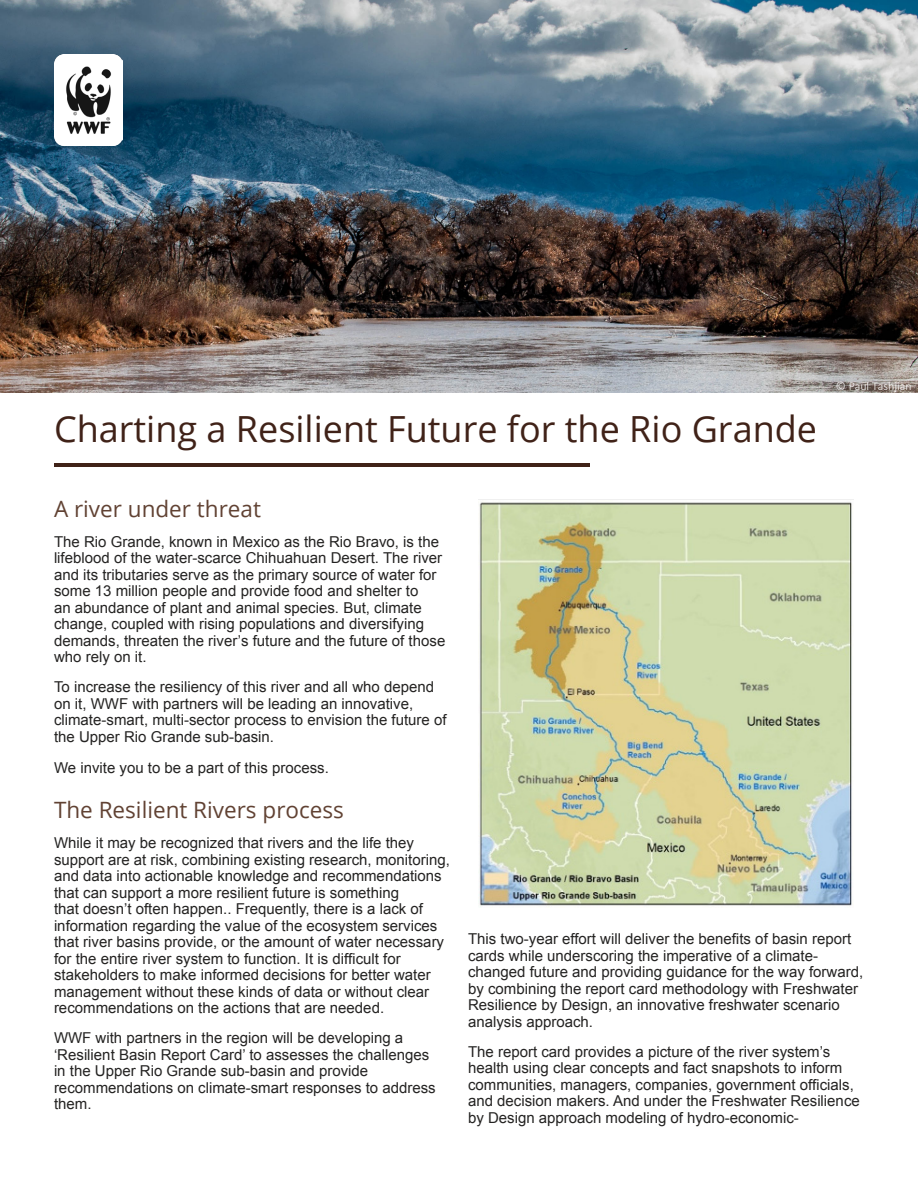
<style>
.page{position:relative;width:918px;height:1188px;background:#fff}
.page>*{position:absolute;margin:0;border:0;box-sizing:border-box;transform-origin:0 0}
.t1{font:36px "Open Sans";color:#402218}
.t2{font:22.5px "Open Sans";color:#614233}
.t3{font:15px/16.5px "Arial";color:#242322}
.t4{font:300 12px "Calibri";color:#fff}
</style>
<div class="page">
<img style="left:0;top:0;width:918px;height:393px">
<img style="left:479px;top:502px;width:373px;height:405px">
<img style="left:54px;top:54px;width:69px;height:91px">
<hr style="left:54px;top:464px;width:536px;height:3px;background:#402218">
<p class="t1" style="left:54px;top:404px;width:765px">Charting a Resilient Future for the Rio Grande</p>
<p class="t4" style="left:836px;top:379px;width:77px">© Paul Tashjian</p>
<p class="t2" style="left:54px;top:493px;width:208px">A river under threat</p>
<p class="t3" style="left:54px;top:533px;width:393px">The Rio Grande, known in Mexico as the Rio Bravo, is the lifeblood of the water-scarce Chihuahuan Desert. The river and its tributaries serve as the primary source of water for some 13 million people and provide food and shelter to<br>an abundance of plant and animal species. But, climate change, coupled with rising populations and diversifying demands, threaten the river’s future and the future of those who rely on it.</p>
<p class="t3" style="left:54px;top:679px;width:394px">To increase the resiliency of this river and all who depend on it, WWF with partners will be leading an innovative, climate-smart, multi-sector process to envision the future of the Upper Rio Grande sub-basin.</p>
<p class="t3" style="left:54px;top:760px;width:276px">We invite you to be a part of this process.</p>
<p class="t2" style="left:54px;top:795px;width:291px">The Resilient Rivers process</p>
<p class="t3" style="left:54px;top:835px;width:397px">While it may be recognized that rivers and the life they support are at risk, combining existing research, monitoring, and data into actionable knowledge and recommendations that can support a more resilient future is something<br>that doesn’t often happen.. Frequently, there is a lack of information regarding the value of the ecosystem services that river basins provide, or the amount of water necessary for the entire river system to function. It is difficult for stakeholders to make informed decisions for better water management without these kinds of data or without clear recommendations on the actions that are needed.</p>
<p class="t3" style="left:54px;top:1030px;width:383px">WWF with partners in the region will be developing a ‘Resilient Basin Report Card’ to assesses the challenges in the Upper Rio Grande sub-basin and provide recommendations on climate-smart responses to address them.</p>
<p class="t3" style="left:468px;top:931px;width:397px">This two-year effort will deliver the benefits of basin report cards while underscoring the imperative of a climate&shy;changed future and providing guidance for the way forward, by combining the report card methodology with Freshwater Resilience by Design, an innovative freshwater scenario analysis approach.</p>
<p class="t3" style="left:468px;top:1043px;width:393px">The report card provides a picture of the river system’s health using clear concepts and fact snapshots to inform communities, managers, companies, government officials, and decision makers. And under the Freshwater Resilience by Design approach modeling of hydro-economic-</p>
</div>
